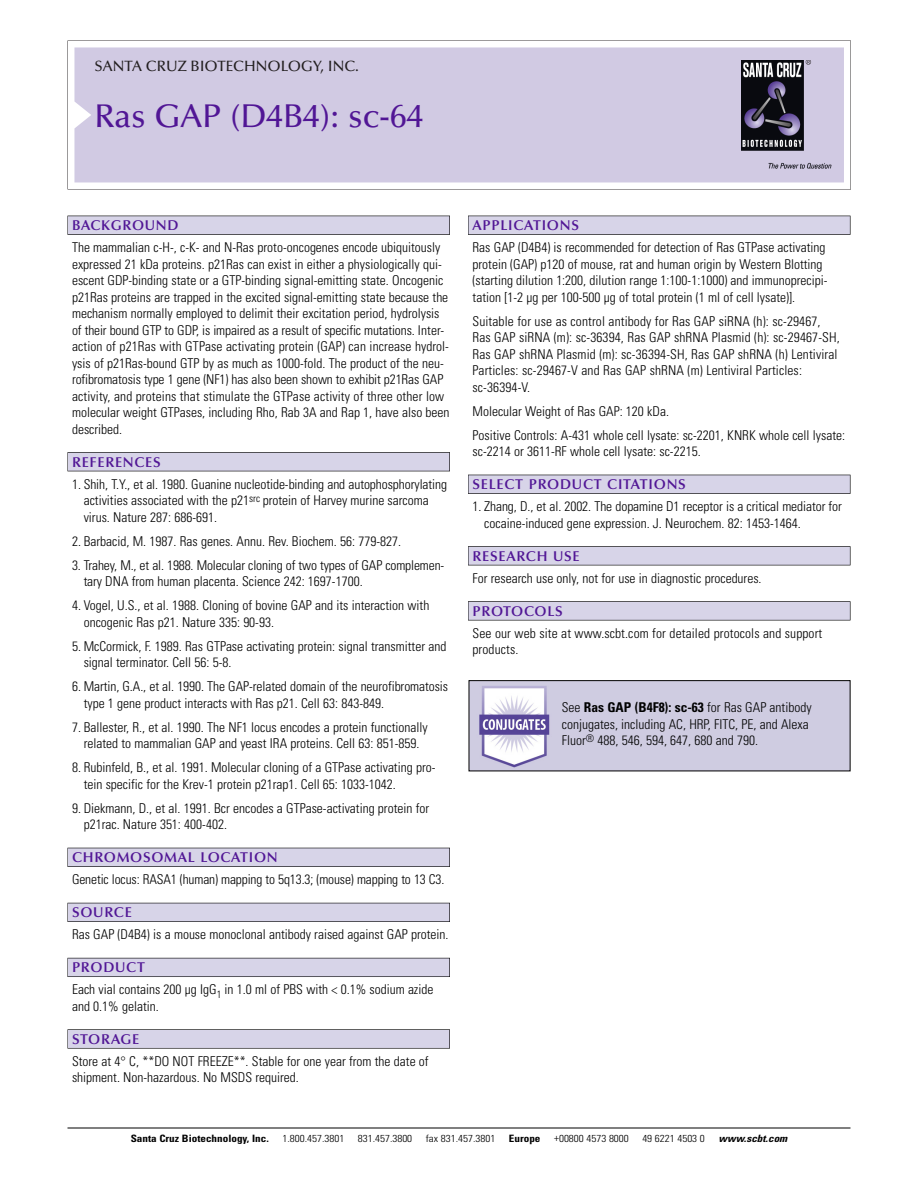
<style>
.page{position:relative;width:918px;height:1188px;background:#fff}
.page>*{position:absolute;margin:0;border:0;box-sizing:border-box;transform-origin:0 0}
.t1{font:500 33px "Optima";color:#511695}
.t2{font:500 15px "Optima";color:#231f20}
.t3{font:600 14.25px "Optima";letter-spacing:.05em;color:#511695}
.t4{font:300 condensed 13.5px/16.5px "Univers";color:#000}
.t5{font:300 condensed 10.2px "Univers";color:#000;scale:1.1 1}
.t6{font:700 condensed 10.2px "Univers";color:#000;scale:1.1 1}
.t7{font:italic 700 condensed 10.2px "Univers";color:#000;scale:1.1 1}
.s1{font-weight:700}
</style>
<div class="page">
<svg style="left:68px;top:40px;width:783px;height:149px"></svg>
<div style="left:74px;top:47px;width:770px;height:135px;background:#d1cae3"></div>
<img style="left:741px;top:60px;width:90px;height:108px">
<div style="left:68px;top:216px;width:382px;height:19px;background:#535256"></div>
<div style="left:68px;top:216px;width:381px;height:18px;background:#d7d4e8"></div>
<div style="left:68px;top:452px;width:382px;height:19px;background:#515155"></div>
<div style="left:68px;top:453px;width:381px;height:18px;background:#d7d4e8"></div>
<div style="left:68px;top:848px;width:382px;height:19px;background:#515057"></div>
<div style="left:68px;top:848px;width:381px;height:18px;background:#d7d4e8"></div>
<div style="left:68px;top:903px;width:382px;height:19px;background:#535259"></div>
<div style="left:68px;top:903px;width:381px;height:18px;background:#d7d4e8"></div>
<div style="left:68px;top:958px;width:382px;height:19px;background:#595860"></div>
<div style="left:68px;top:958px;width:381px;height:18px;background:#d7d4e8"></div>
<svg style="left:68px;top:1029px;width:382px;height:20px"></svg>
<div style="left:68px;top:1030px;width:381px;height:18px;background:#d7d4e8"></div>
<div style="left:468px;top:216px;width:382px;height:19px;background:#535256"></div>
<div style="left:468px;top:216px;width:382px;height:18px;background:#d7d4e8"></div>
<div style="left:468px;top:475px;width:382px;height:19px;background:#525156"></div>
<div style="left:468px;top:475px;width:382px;height:18px;background:#d7d4e8"></div>
<div style="left:468px;top:546px;width:382px;height:19px;background:#545357"></div>
<div style="left:468px;top:547px;width:382px;height:18px;background:#d7d4e8"></div>
<div style="left:468px;top:601px;width:382px;height:19px;background:#575659"></div>
<div style="left:468px;top:602px;width:382px;height:18px;background:#d7d4e8"></div>
<hr style="left:68px;top:1128px;width:782px;height:1px;background:#000">
<img style="left:471px;top:682px;width:377px;height:87px">
<div style="left:469px;top:680px;width:381px;height:91px;border:1px solid #000"></div>
<p class="t2" style="left:94px;top:60px;width:266px">SANTA CRUZ BIOTECHNOLOGY, INC.</p>
<p class="t1" style="left:94px;top:102px;width:330px">Ras GAP (D4B4): sc-64</p>
<p class="t3" style="left:72px;top:219px;width:108px">BACKGROUND</p>
<p class="t4" style="left:72px;top:240px;width:379px">The mammalian c-H-, c-K- and N-Ras proto-oncogenes encode ubiquitously expressed 21 kDa proteins. p21Ras can exist in either a physiologically qui&shy;escent GDP-binding state or a GTP-binding signal-emitting state. Oncogenic p21Ras proteins are trapped in the excited signal-emitting state because the mechanism normally employed to delimit their excitation period, hydrolysis of their bound GTP to GDP, is impaired as a result of specific mutations. Inter&shy;action of p21Ras with GTPase activating protein (GAP) can increase hydrol&shy;ysis of p21Ras-bound GTP by as much as 1000-fold. The product of the neu&shy;rofibromatosis type 1 gene (NF1) has also been shown to exhibit p21Ras GAP activity, and proteins that stimulate the GTPase activity of three other low molecular weight GTPases, including Rho, Rab 3A and Rap 1, have also been described.</p>
<p class="t3" style="left:72px;top:456px;width:90px">REFERENCES</p>
<p class="t4" style="left:84px;top:477px;width:365px;text-indent:-12px">1. Shih, T.Y., et al. 1980. Guanine nucleotide-binding and autophosphorylating activities associated with the p21<sup>src</sup> protein of Harvey murine sarcoma virus. Nature 287: 686-691.</p>
<p class="t4" style="left:72px;top:534px;width:331px">2. Barbacid, M. 1987. Ras genes. Annu. Rev. Biochem. 56: 779-827.</p>
<p class="t4" style="left:84px;top:558px;width:362px;text-indent:-12px">3. Trahey, M., et al. 1988. Molecular cloning of two types of GAP complemen&shy;tary DNA from human placenta. Science 242: 1697-1700.</p>
<p class="t4" style="left:84px;top:598px;width:347px;text-indent:-12px">4. Vogel, U.S., et al. 1988. Cloning of bovine GAP and its interaction with oncogenic Ras p21. Nature 335: 90-93.</p>
<p class="t4" style="left:84px;top:639px;width:364px;text-indent:-12px">5. McCormick, F. 1989. Ras GTPase activating protein: signal transmitter and signal terminator. Cell 56: 5-8.</p>
<p class="t4" style="left:84px;top:679px;width:366px;text-indent:-12px">6. Martin, G.A., et al. 1990. The GAP-related domain of the neurofibromatosis type 1 gene product interacts with Ras p21. Cell 63: 843-849.</p>
<p class="t4" style="left:72px;top:720px;width:357px;text-align:center">7. Ballester, R., et al. 1990. The NF1 locus encodes a protein functionally related to mammalian GAP and yeast IRA proteins. Cell 63: 851-859.</p>
<p class="t4" style="left:84px;top:760px;width:353px;text-indent:-12px">8. Rubinfeld, B., et al. 1991. Molecular cloning of a GTPase activating pro&shy;tein specific for the Krev-1 protein p21rap1. Cell 65: 1033-1042.</p>
<p class="t4" style="left:84px;top:801px;width:347px;text-indent:-12px">9. Diekmann, D., et al. 1991. Bcr encodes a GTPase-activating protein for p21rac. Nature 351: 400-402.</p>
<p class="t3" style="left:72px;top:851px;width:207px">CHROMOSOMAL LOCATION</p>
<p class="t4" style="left:72px;top:873px;width:374px">Genetic locus: RASA1 (human) mapping to 5q13.3; (mouse) mapping to 13 C3.</p>
<p class="t3" style="left:72px;top:906px;width:61px">SOURCE</p>
<p class="t4" style="left:72px;top:928px;width:378px">Ras GAP (D4B4) is a mouse monoclonal antibody raised against GAP protein.</p>
<p class="t3" style="left:72px;top:961px;width:74px">PRODUCT</p>
<p class="t4" style="left:72px;top:983px;width:363px">Each vial contains 200 µg IgG<sub>1</sub> in 1.0 ml of PBS with &lt; 0.1% sodium azide and 0.1% gelatin.</p>
<p class="t3" style="left:72px;top:1033px;width:69px">STORAGE</p>
<p class="t4" style="left:72px;top:1054px;width:358px">Store at 4° C, **DO NOT FREEZE**. Stable for one year from the date of shipment. Non-hazardous. No MSDS required.</p>
<p class="t3" style="left:473px;top:219px;width:108px">APPLICATIONS</p>
<p class="t4" style="left:473px;top:240px;width:357px">Ras GAP (D4B4) is recommended for detection of Ras GTPase activating protein (GAP) p120 of mouse, rat and human origin by Western Blotting (starting dilution 1:200, dilution range 1:100-1:1000) and immunoprecipi&shy;tation [1-2 µg per 100-500 µg of total protein (1 ml of cell lysate)].</p>
<p class="t4" style="left:473px;top:314px;width:369px">Suitable for use as control antibody for Ras GAP siRNA (h): sc-29467, Ras GAP siRNA (m): sc-36394, Ras GAP shRNA Plasmid (h): sc-29467-SH, Ras GAP shRNA Plasmid (m): sc-36394-SH, Ras GAP shRNA (h) Lentiviral Particles: sc-29467-V and Ras GAP shRNA (m) Lentiviral Particles: sc-36394-V.</p>
<p class="t4" style="left:473px;top:404px;width:198px">Molecular Weight of Ras GAP: 120 kDa.</p>
<p class="t4" style="left:473px;top:428px;width:374px">Positive Controls: A-431 whole cell lysate: sc-2201, KNRK whole cell lysate: sc-2214 or 3611-RF whole cell lysate: sc-2215.</p>
<p class="t3" style="left:473px;top:478px;width:215px">SELECT PRODUCT CITATIONS</p>
<p class="t4" style="left:484px;top:499px;width:359px;text-indent:-12px">1. Zhang, D., et al. 2002. The dopamine D1 receptor is a critical mediator for cocaine-induced gene expression. J. Neurochem. 82: 1453-1464.</p>
<p class="t3" style="left:473px;top:550px;width:109px">RESEARCH USE</p>
<p class="t4" style="left:473px;top:571px;width:291px">For research use only, not for use in diagnostic procedures.</p>
<p class="t3" style="left:473px;top:605px;width:92px">PROTOCOLS</p>
<p class="t4" style="left:473px;top:626px;width:351px">See our web site at www.scbt.com for detailed protocols and support products.</p>
<p class="t4" style="left:562px;top:701px;width:251px">See <span class="s1">Ras GAP (B4F8): sc-63</span> for Ras GAP antibody conjugates, including AC, HRP, FITC, PE, and Alexa<br>Fluor<sup>®</sup> 488, 546, 594, 647, 680 and 790.</p>
<p class="t6" style="left:131px;top:1135px;width:127px">Santa Cruz Biotechnology, Inc.</p>
<p class="t5" style="left:282px;top:1135px;width:58px">1.800.457.3801</p>
<p class="t5" style="left:358px;top:1135px;width:51px">831.457.3800</p>
<p class="t5" style="left:426px;top:1135px;width:65px">fax 831.457.3801</p>
<p class="t6" style="left:509px;top:1135px;width:30px">Europe</p>
<p class="t5" style="left:554px;top:1135px;width:69px">+00800 4573 8000</p>
<p class="t5" style="left:642px;top:1135px;width:58px">49 6221 4503 0</p>
<p class="t7" style="left:719px;top:1135px;width:66px">www.scbt.com</p>
</div>
